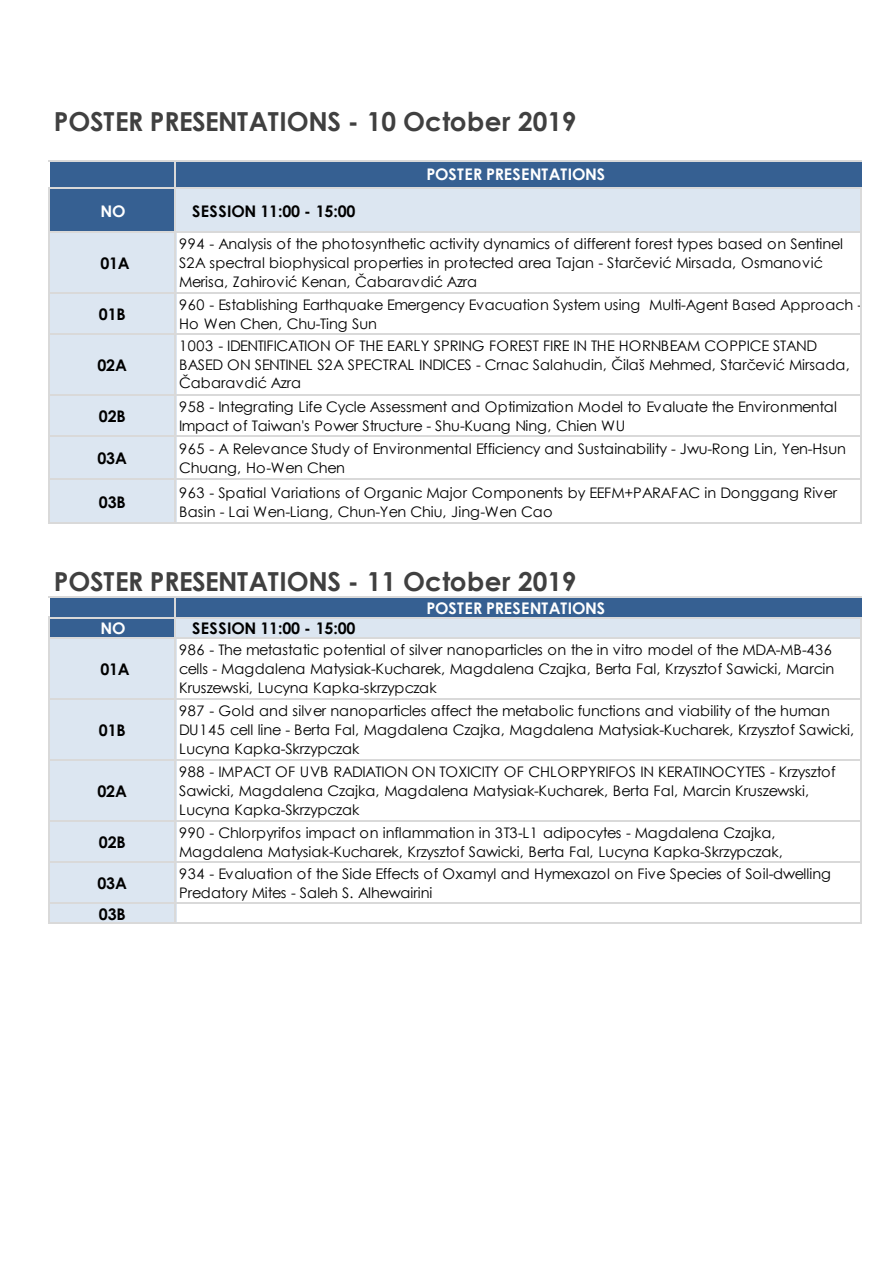
<style>
.page{position:relative;width:893px;height:1263px;background:#fff}
.page>*{position:absolute;margin:0;border:0;box-sizing:border-box;transform-origin:0 0}
.t1{font:700 26.25px "Century Gothic";letter-spacing:-.005em;color:#404040}
.t2{font:700 16.05px "Century Gothic";letter-spacing:-.015em;color:#000}
.t3{font:700 16.05px "Century Gothic";letter-spacing:-.01em;color:#fff}
.t4{font:14.55px/18.9px "Century Gothic";color:#000}
</style>
<div class="page">
<div style="left:48px;top:160px;width:813px;height:29px;background:#366092"></div>
<div style="left:48px;top:188px;width:128px;height:45px;background:#366092"></div>
<div style="left:175px;top:188px;width:686px;height:45px;background:#dce6f1"></div>
<div style="left:48px;top:231px;width:128px;height:293px;background:#dce6f1"></div>
<div style="left:48px;top:597px;width:813px;height:21px;background:#366092"></div>
<div style="left:48px;top:617px;width:128px;height:22px;background:#366092"></div>
<div style="left:175px;top:617px;width:686px;height:22px;background:#dce6f1"></div>
<div style="left:48px;top:637px;width:128px;height:287px;background:#dce6f1"></div>
<svg style="left:48px;top:162px;width:1px;height:26px"></svg>
<hr style="left:48px;top:188px;width:1px;height:336px;background:#d9d9d9">
<hr style="left:175px;top:162px;width:1px;height:362px;background:#d9d9d9">
<svg style="left:48px;top:598px;width:1px;height:19px"></svg>
<hr style="left:860px;top:189px;width:1px;height:335px;background:#d9d9d9">
<hr style="left:48px;top:617px;width:1px;height:307px;background:#d9d9d9">
<hr style="left:175px;top:598px;width:1px;height:326px;background:#d9d9d9">
<hr style="left:860px;top:618px;width:1px;height:306px;background:#d9d9d9">
<hr style="left:48px;top:160px;width:813px;height:2px;background:#d9d9d9">
<hr style="left:49px;top:188px;width:812px;height:1px;background:#d9d9d9">
<hr style="left:49px;top:231px;width:812px;height:2px;background:#d9d9d9">
<hr style="left:49px;top:292px;width:812px;height:2px;background:#d9d9d9">
<hr style="left:49px;top:333px;width:812px;height:2px;background:#d9d9d9">
<hr style="left:49px;top:394px;width:812px;height:2px;background:#d9d9d9">
<hr style="left:49px;top:435px;width:812px;height:1px;background:#d9d9d9">
<hr style="left:49px;top:479px;width:812px;height:1px;background:#d9d9d9">
<hr style="left:49px;top:522px;width:812px;height:2px;background:#d9d9d9">
<hr style="left:48px;top:597px;width:813px;height:1px;background:#d9d9d9">
<hr style="left:49px;top:617px;width:812px;height:1px;background:#d9d9d9">
<hr style="left:49px;top:637px;width:812px;height:2px;background:#d9d9d9">
<hr style="left:49px;top:698px;width:812px;height:2px;background:#d9d9d9">
<hr style="left:49px;top:760px;width:812px;height:1px;background:#d9d9d9">
<hr style="left:49px;top:821px;width:812px;height:1px;background:#d9d9d9">
<hr style="left:49px;top:861px;width:812px;height:2px;background:#d9d9d9">
<hr style="left:49px;top:902px;width:812px;height:2px;background:#d9d9d9">
<hr style="left:49px;top:922px;width:812px;height:2px;background:#d9d9d9">
<h1 class="t1" style="left:54px;top:105px;width:524px">POSTER PRESENTATIONS - 10 October 2019</h1>
<p class="t3" style="left:100px;top:201px;width:27px">NO</p>
<p class="t2" style="left:192px;top:201px;width:165px">SESSION 11:00 - 15:00</p>
<p class="t3" style="left:426px;top:164px;width:180px">POSTER PRESENTATIONS</p>
<p class="t2" style="left:100px;top:253px;width:31px">01A</p>
<p class="t4" style="left:179px;top:234px;width:665px">994 - Analysis of the photosynthetic activity dynamics of different forest types based on Sentinel<br>S2A spectral biophysical properties in protected area Tajan - Starčević Mirsada, Osmanović<br>Merisa, Zahirović Kenan, Čabaravdić Azra</p>
<p class="t2" style="left:99px;top:304px;width:28px">01B</p>
<p class="t4" style="left:179px;top:295px;width:684px">960 - Establishing Earthquake Emergency Evacuation System using Multi-Agent Based Approach -<br>Ho Wen Chen, Chu-Ting Sun</p>
<p class="t2" style="left:97px;top:355px;width:31px">02A</p>
<p class="t4" style="left:179px;top:335px;width:672px">1003 - IDENTIFICATION OF THE EARLY SPRING FOREST FIRE IN THE HORNBEAM COPPICE STAND<br>BASED ON SENTINEL S2A SPECTRAL INDICES - Crnac Salahudin, Čilaš Mehmed, Starčević Mirsada,<br>Čabaravdić Azra</p>
<p class="t2" style="left:99px;top:406px;width:28px">02B</p>
<p class="t4" style="left:179px;top:397px;width:659px">958 - Integrating Life Cycle Assessment and Optimization Model to Evaluate the Environmental<br>Impact of Taiwan's Power Structure - Shu-Kuang Ning, Chien WU</p>
<p class="t2" style="left:97px;top:448px;width:31px">03A</p>
<p class="t4" style="left:179px;top:439px;width:668px">965 - A Relevance Study of Environmental Efficiency and Sustainability - Jwu-Rong Lin, Yen-Hsun<br>Chuang, Ho-Wen Chen</p>
<p class="t2" style="left:99px;top:492px;width:28px">03B</p>
<p class="t4" style="left:179px;top:482px;width:659px">963 - Spatial Variations of Organic Major Components by EEFM+PARAFAC in Donggang River<br>Basin - Lai Wen-Liang, Chun-Yen Chiu, Jing-Wen Cao</p>
<h1 class="t1" style="left:54px;top:564px;width:524px">POSTER PRESENTATIONS - 11 October 2019</h1>
<p class="t3" style="left:426px;top:598px;width:180px">POSTER PRESENTATIONS</p>
<p class="t3" style="left:100px;top:618px;width:27px">NO</p>
<p class="t2" style="left:192px;top:618px;width:165px">SESSION 11:00 - 15:00</p>
<p class="t2" style="left:100px;top:659px;width:31px">01A</p>
<p class="t4" style="left:179px;top:640px;width:656px">986 - The metastatic potential of silver nanoparticles on the in vitro model of the MDA-MB-436 cells - Magdalena Matysiak-Kucharek, Magdalena Czajka, Berta Fal, Krzysztof Sawicki, Marcin<br>Kruszewski, Lucyna Kapka-skrzypczak</p>
<p class="t2" style="left:99px;top:720px;width:28px">01B</p>
<p class="t2" style="left:97px;top:781px;width:31px">02A</p>
<p class="t4" style="left:179px;top:701px;width:676px">987 - Gold and silver nanoparticles affect the metabolic functions and viability of the human<br>DU145 cell line - Berta Fal, Magdalena Czajka, Magdalena Matysiak-Kucharek, Krzysztof Sawicki,<br>Lucyna Kapka-Skrzypczak</p>
<p class="t4" style="left:179px;top:762px;width:658px">988 - IMPACT OF UVB RADIATION ON TOXICITY OF CHLORPYRIFOS IN KERATINOCYTES - Krzysztof<br>Sawicki, Magdalena Czajka, Magdalena Matysiak-Kucharek, Berta Fal, Marcin Kruszewski,<br>Lucyna Kapka-Skrzypczak</p>
<p class="t2" style="left:99px;top:832px;width:28px">02B</p>
<p class="t4" style="left:179px;top:823px;width:605px">990 - Chlorpyrifos impact on inflammation in 3T3-L1 adipocytes - Magdalena Czajka,<br>Magdalena Matysiak-Kucharek, Krzysztof Sawicki, Berta Fal, Lucyna Kapka-Skrzypczak,</p>
<p class="t2" style="left:97px;top:873px;width:31px">03A</p>
<p class="t4" style="left:179px;top:864px;width:653px">934 - Evaluation of the Side Effects of Oxamyl and Hymexazol on Five Species of Soil-dwelling<br>Predatory Mites - Saleh S. Alhewairini</p>
<p class="t2" style="left:99px;top:903px;width:28px">03B</p>
</div>
